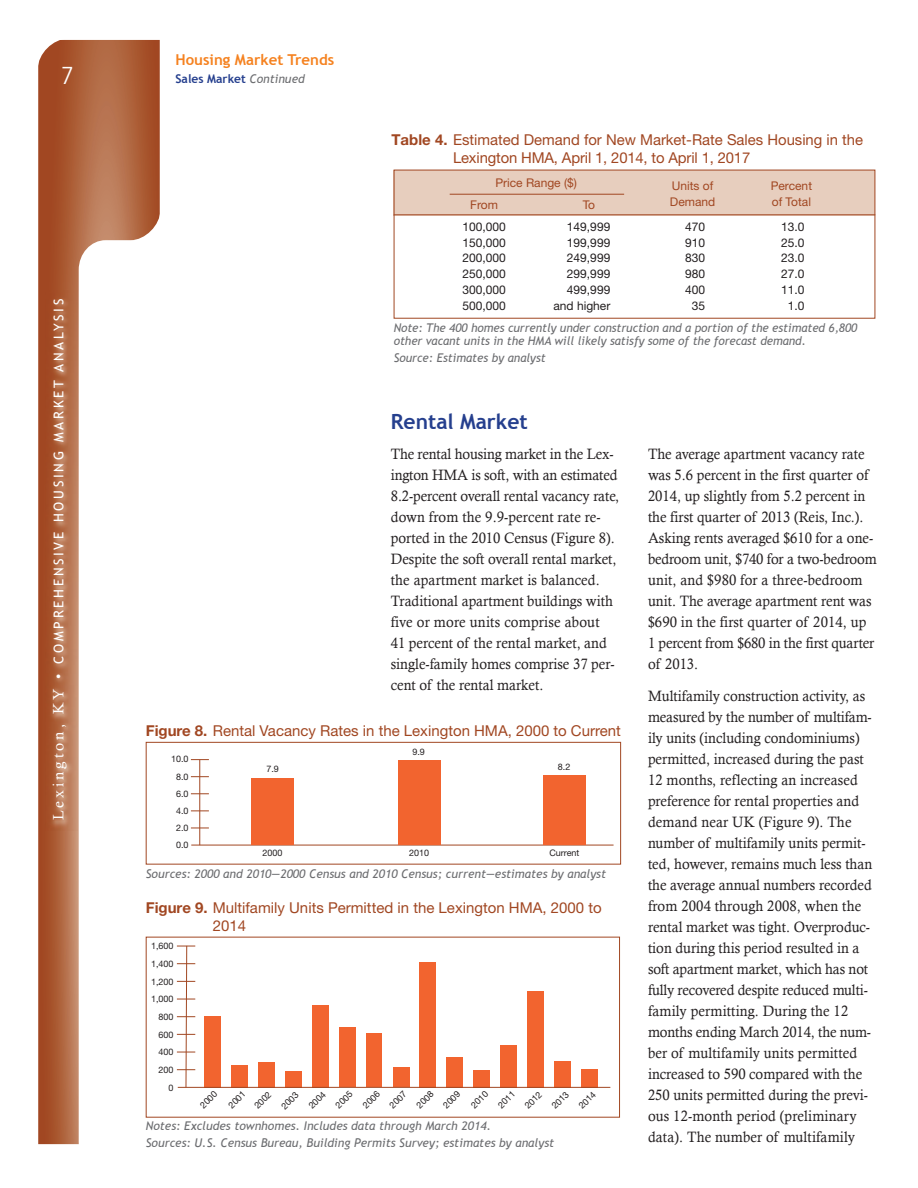
<style>
.page{position:relative;width:918px;height:1188px;background:#fff}
.page>*{position:absolute;margin:0;border:0;box-sizing:border-box;transform-origin:0 0}
.t1{font:300 27px "Rotis Sans Serif";color:#fff}
.level2{font:700 21px "Trebuchet MS";color:#253f8e}
.t2{font:15px/21px "Calisto";color:#231f20;scale:.95 1}
.t3{font:15px/18px "Helvetica Neue";color:#a14722}
.level2-2{font:700 15px "Trebuchet MS";color:#f58220}
.t4{font:13.5px "Trebuchet MS";letter-spacing:.2em;color:#fff}
.t5{font:italic 12px/13.5px "Trebuchet MS";color:#6c6d70}
.level2-3{font:12px "Helvetica Neue";color:#231f20}
.t6{font:12px "Helvetica Neue";color:#a14722}
.level2-4{font:700 12px "Trebuchet MS";color:#253f8e}
.t7{font:9px "Helvetica Neue";color:#231f20}
.s1{font-family:"Calisto";font-size:15px}
.s2{font-weight:400;font-style:italic;color:#6c6d70}
.s3{font-weight:700}
</style>
<div class="page">
<svg style="left:38px;top:40px;width:122px;height:1104px;background:#af633f"></svg>
<svg style="left:79px;top:240px;width:106px;height:904px"></svg>
<svg style="left:38px;top:39px;width:30px;height:30px"></svg>
<svg style="left:130px;top:210px;width:36px;height:36px"></svg>
<img style="left:46px;top:290px;width:31px;height:540px">
<div style="left:394px;top:170px;width:481px;height:46px;background:#e7cebe"></div>
<hr style="left:394px;top:214px;width:481px;height:1px;background:#a14722">
<hr style="left:450px;top:194px;width:174px;height:1px;background:#a14722">
<div style="left:367px;top:1034px;width:15px;height:53px;background:#f2642f"></div>
<div style="left:393px;top:1068px;width:16px;height:19px;background:#f2642f"></div>
<div style="left:420px;top:962px;width:16px;height:125px;background:#f2642f"></div>
<div style="left:447px;top:1057px;width:16px;height:30px;background:#f2642f"></div>
<div style="left:474px;top:1070px;width:16px;height:17px;background:#f2642f"></div>
<div style="left:501px;top:1045px;width:16px;height:42px;background:#f2642f"></div>
<div style="left:527px;top:991px;width:16px;height:96px;background:#f2642f"></div>
<div style="left:581px;top:1069px;width:16px;height:18px;background:#f2642f"></div>
<div style="left:554px;top:1061px;width:16px;height:26px;background:#f2642f"></div>
<div style="left:259px;top:1062px;width:16px;height:25px;background:#f2642f"></div>
<div style="left:312px;top:1005px;width:16px;height:82px;background:#f2642f"></div>
<div style="left:339px;top:1028px;width:16px;height:59px;background:#f2642f"></div>
<div style="left:286px;top:1071px;width:16px;height:16px;background:#f2642f"></div>
<div style="left:205px;top:1016px;width:16px;height:71px;background:#f2642f"></div>
<div style="left:232px;top:1065px;width:16px;height:22px;background:#f2642f"></div>
<hr style="left:178px;top:1087px;width:432px;height:1px;background:#a14722">
<svg style="left:177px;top:945px;width:18px;height:143px"></svg>
<div style="left:146px;top:742px;width:475px;height:123px;border:1px solid #a14722"></div>
<hr style="left:191px;top:845px;width:423px;height:1px;background:#a14722">
<hr style="left:199px;top:760px;width:1px;height:85px;background:#a14722">
<svg style="left:191px;top:776px;width:18px;height:1px"></svg>
<svg style="left:191px;top:759px;width:18px;height:1px"></svg>
<svg style="left:191px;top:828px;width:18px;height:1px"></svg>
<svg style="left:191px;top:811px;width:18px;height:1px"></svg>
<svg style="left:191px;top:793px;width:18px;height:1px"></svg>
<div style="left:251px;top:779px;width:43px;height:66px;background:#f2642f"></div>
<div style="left:398px;top:761px;width:42px;height:84px;background:#f2642f"></div>
<div style="left:543px;top:775px;width:43px;height:70px;background:#f2642f"></div>
<h1 class="t1" style="left:61px;top:60px;width:14px">7</h1>
<p class="t4" style="left:51px;top:820px;width:523px;rotate:-90deg"><span class="s1">Lexington, KY •</span> COMPREHENSIVE HOUSING MARKET ANALYSIS</p>
<p class="level2-2" style="left:176px;top:50px;width:160px">Housing Market Trends</p>
<p class="level2-4" style="left:176px;top:71px;width:131px">Sales Market <span class="s2">Continued</span></p>
<p class="t3" style="left:453px;top:131px;width:412px;text-indent:-62px"><span class="s3">Table 4.</span> Estimated Demand for New Market-Rate Sales Housing in the<br>Lexington HMA, April 1, 2014, to April 1, 2017</p>
<p class="t6" style="left:495px;top:176px;width:83px">Price Range ($)</p>
<p class="t6" style="left:672px;top:179px;width:43px">Units of</p>
<p class="t6" style="left:771px;top:179px;width:43px">Percent</p>
<p class="t6" style="left:470px;top:198px;width:29px">From</p>
<p class="t6" style="left:583px;top:198px;width:14px">To</p>
<p class="t6" style="left:670px;top:195px;width:47px">Demand</p>
<p class="t6" style="left:772px;top:195px;width:41px">of Total</p>
<p class="level2-3" style="left:462px;top:219px;width:45px">100,000</p>
<p class="level2-3" style="left:567px;top:219px;width:45px">149,999</p>
<p class="level2-3" style="left:685px;top:219px;width:22px">470</p>
<p class="level2-3" style="left:781px;top:219px;width:25px">13.0</p>
<p class="level2-3" style="left:462px;top:235px;width:45px">150,000</p>
<p class="level2-3" style="left:567px;top:235px;width:45px">199,999</p>
<p class="level2-3" style="left:685px;top:235px;width:22px">910</p>
<p class="level2-3" style="left:781px;top:235px;width:25px">25.0</p>
<p class="level2-3" style="left:462px;top:251px;width:45px">200,000</p>
<p class="level2-3" style="left:567px;top:251px;width:45px">249,999</p>
<p class="level2-3" style="left:685px;top:251px;width:22px">830</p>
<p class="level2-3" style="left:781px;top:251px;width:25px">23.0</p>
<p class="level2-3" style="left:462px;top:267px;width:45px">250,000</p>
<p class="level2-3" style="left:567px;top:267px;width:45px">299,999</p>
<p class="level2-3" style="left:685px;top:267px;width:22px">980</p>
<p class="level2-3" style="left:781px;top:267px;width:25px">27.0</p>
<p class="level2-3" style="left:462px;top:283px;width:45px">300,000</p>
<p class="level2-3" style="left:567px;top:283px;width:45px">499,999</p>
<p class="level2-3" style="left:685px;top:283px;width:22px">400</p>
<p class="level2-3" style="left:781px;top:283px;width:25px">11.0</p>
<p class="level2-3" style="left:462px;top:299px;width:45px">500,000</p>
<p class="level2-3" style="left:553px;top:299px;width:58px">and higher</p>
<p class="level2-3" style="left:692px;top:299px;width:15px">35</p>
<p class="level2-3" style="left:788px;top:299px;width:18px">1.0</p>
<p class="t5" style="left:394px;top:321px;width:465px">Note: The 400 homes currently under construction and a portion of the estimated 6,800 other vacant units in the HMA will likely satisfy some of the forecast demand.</p>
<p class="t5" style="left:394px;top:351px;width:154px">Source: Estimates by analyst</p>
<p class="level2" style="left:391px;top:409px;width:139px">Rental Market</p>
<p class="t2" style="left:391px;top:444px;width:242px">The rental housing market in the Lex&shy;ington HMA is soft, with an estimated 8.2-percent overall rental vacancy rate, down from the 9.9-percent rate re&shy;ported in the 2010 Census (Figure 8).<br>Despite the soft overall rental market, the apartment market is balanced.<br>Traditional apartment buildings with five or more units comprise about<br>41 percent of the rental market, and single-family homes comprise 37 per&shy;cent of the rental market.</p>
<p class="t2" style="left:648px;top:444px;width:242px">The average apartment vacancy rate was 5.6 percent in the first quarter of 2014, up slightly from 5.2 percent in the first quarter of 2013 (Reis, Inc.).<br>Asking rents averaged $610 for a one&shy;bedroom unit, $740 for a two-bedroom unit, and $980 for a three-bedroom unit. The average apartment rent was $690 in the first quarter of 2014, up 1 percent from $680 in the first quarter of 2013.</p>
<p class="t2" style="left:648px;top:686px;width:238px">Multifamily construction activity, as measured by the number of multifam&shy;ily units (including condominiums) permitted, increased during the past 12 months, reflecting an increased preference for rental properties and demand near UK (Figure 9). The number of multifamily units permit&shy;ted, however, remains much less than the average annual numbers recorded from 2004 through 2008, when the rental market was tight. Overproduc&shy;tion during this period resulted in a soft apartment market, which has not fully recovered despite reduced multi&shy;family permitting. During the 12 months ending March 2014, the num&shy;ber of multifamily units permitted increased to 590 compared with the 250 units permitted during the previ&shy;ous 12-month period (preliminary data). The number of multifamily</p>
<p class="t3" style="left:146px;top:721px;width:477px"><span class="s3">Figure 8.</span> Rental Vacancy Rates in the Lexington HMA, 2000 to Current</p>
<p class="t7" style="left:412px;top:746px;width:14px">9.9</p>
<p class="t7" style="left:171px;top:754px;width:19px">10.0</p>
<p class="t7" style="left:176px;top:771px;width:14px">8.0</p>
<p class="t7" style="left:176px;top:788px;width:14px">6.0</p>
<p class="t7" style="left:176px;top:805px;width:14px">4.0</p>
<p class="t7" style="left:176px;top:822px;width:14px">2.0</p>
<p class="t7" style="left:176px;top:839px;width:14px">0.0</p>
<p class="t7" style="left:266px;top:763px;width:14px">7.9</p>
<p class="t7" style="left:558px;top:761px;width:14px">8.2</p>
<p class="t7" style="left:263px;top:847px;width:22px">2000</p>
<p class="t7" style="left:409px;top:847px;width:22px">2010</p>
<p class="t7" style="left:549px;top:847px;width:32px">Current</p>
<p class="t5" style="left:146px;top:867px;width:462px">Sources: 2000 and 2010—2000 Census and 2010 Census; current—estimates by analyst</p>
<p class="t3" style="left:213px;top:898px;width:391px;text-indent:-67px"><span class="s3">Figure 9.</span> Multifamily Units Permitted in the Lexington HMA, 2000 to<br>2014</p>
<p class="t7" style="left:151px;top:941px;width:24px">1,600</p>
<p class="t7" style="left:151px;top:958px;width:24px">1,400</p>
<p class="t7" style="left:151px;top:976px;width:24px">1,200</p>
<p class="t7" style="left:151px;top:994px;width:24px">1,000</p>
<p class="t7" style="left:159px;top:1011px;width:17px">800</p>
<p class="t7" style="left:159px;top:1029px;width:17px">600</p>
<p class="t7" style="left:159px;top:1047px;width:17px">400</p>
<p class="t7" style="left:159px;top:1065px;width:17px">200</p>
<p class="t7" style="left:169px;top:1082px;width:7px">0</p>
<p class="t7" style="left:387px;top:1103px;width:22px;rotate:-45deg">2007</p>
<p class="t7" style="left:414px;top:1103px;width:22px;rotate:-45deg">2008</p>
<p class="t7" style="left:441px;top:1103px;width:22px;rotate:-45deg">2009</p>
<p class="t7" style="left:469px;top:1103px;width:22px;rotate:-45deg">2010</p>
<p class="t7" style="left:496px;top:1103px;width:22px;rotate:-45deg">2011</p>
<p class="t7" style="left:523px;top:1103px;width:22px;rotate:-45deg">2012</p>
<p class="t7" style="left:550px;top:1103px;width:22px;rotate:-45deg">2013</p>
<p class="t7" style="left:576px;top:1103px;width:22px;rotate:-45deg">2014</p>
<p class="t7" style="left:198px;top:1103px;width:22px;rotate:-45deg">2000</p>
<p class="t7" style="left:226px;top:1103px;width:22px;rotate:-45deg">2001</p>
<p class="t7" style="left:252px;top:1103px;width:22px;rotate:-45deg">2002</p>
<p class="t7" style="left:279px;top:1104px;width:22px;rotate:-45deg">2003</p>
<p class="t7" style="left:306px;top:1103px;width:22px;rotate:-45deg">2004</p>
<p class="t7" style="left:333px;top:1103px;width:22px;rotate:-45deg">2005</p>
<p class="t7" style="left:361px;top:1103px;width:22px;rotate:-45deg">2006</p>
<p class="t5" style="left:146px;top:1119px;width:347px">Notes: Excludes townhomes. Includes data through March 2014.</p>
<p class="t5" style="left:146px;top:1136px;width:410px">Sources: U.S. Census Bureau, Building Permits Survey; estimates by analyst</p>
</div>
